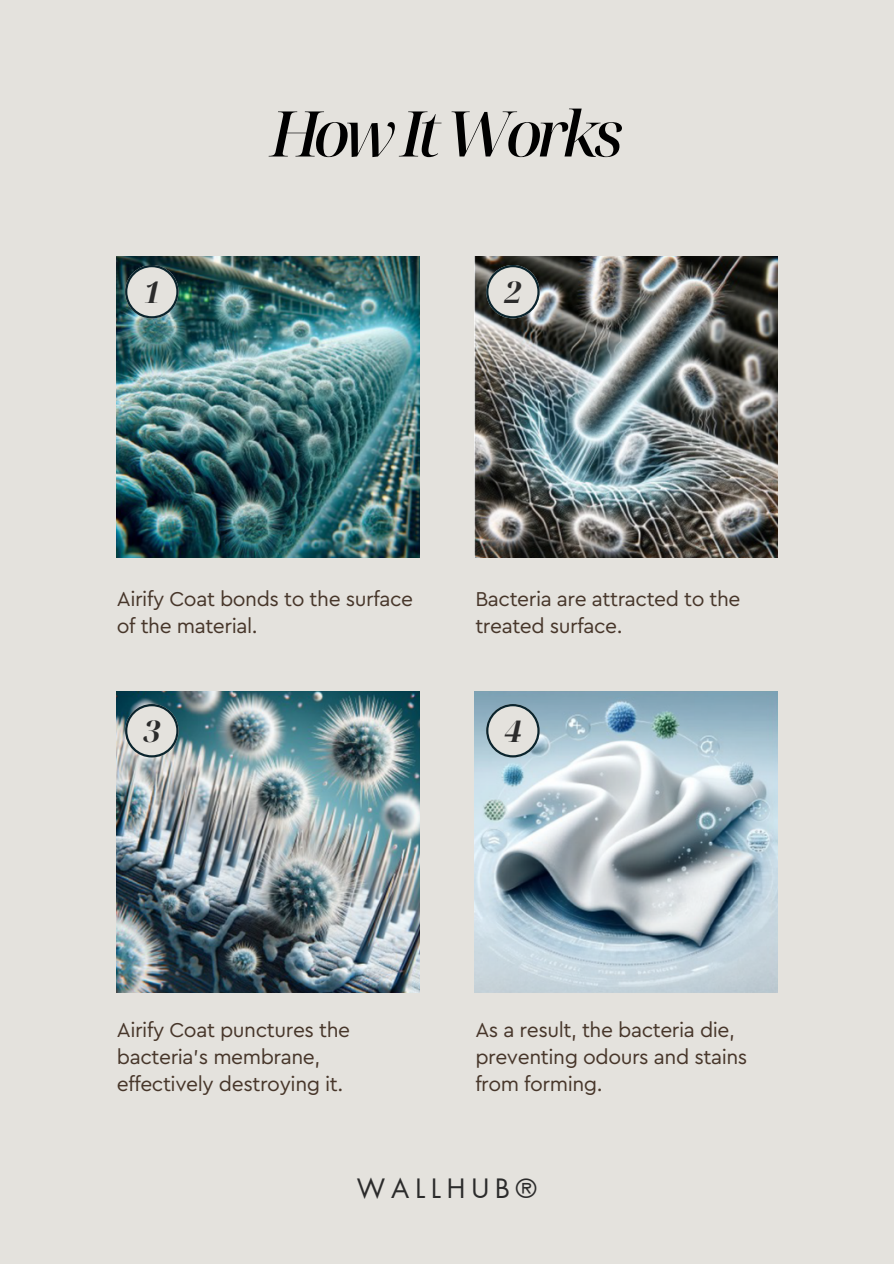
<style>
.page{position:relative;width:894px;height:1264px;background:#fff}
.page>*{position:absolute;margin:0;border:0;box-sizing:border-box;transform-origin:0 0}
.t1{font:italic 500 63px "Noto Serif Display";letter-spacing:-.09em;color:#000}
.t2{font:italic 700 30px "Noto Serif Display";color:#2b2b2b}
.t3{font:26.1px "Futura LT Pro";letter-spacing:.225em;color:#2b2b2b}
.t4{font:21px/27px "Cera Pro";letter-spacing:-.02em;color:#47362a}
</style>
<div class="page">
<div style="left:0;top:0;width:893px;height:1263px;background:#e4e2dd"></div>
<img style="left:117px;top:257px;width:302px;height:300px">
<img style="left:474px;top:257px;width:303px;height:300px">
<img style="left:117px;top:691px;width:302px;height:301px">
<img style="left:474px;top:691px;width:303px;height:301px">
<svg style="left:125px;top:265px;width:53px;height:53px"></svg>
<svg style="left:486px;top:265px;width:53px;height:53px"></svg>
<svg style="left:125px;top:704px;width:53px;height:53px"></svg>
<svg style="left:486px;top:704px;width:53px;height:53px"></svg>
<p class="t1" style="left:270px;top:89px;width:355px">How It Works</p>
<p class="t2" style="left:143px;top:271px;width:18px">1</p>
<p class="t2" style="left:504px;top:271px;width:18px">2</p>
<p class="t4" style="left:117px;top:585px;width:298px">Airify Coat bonds to the surface of the material.</p>
<p class="t4" style="left:475px;top:585px;width:267px">Bacteria are attracted to the treated surface.</p>
<p class="t2" style="left:143px;top:710px;width:18px">3</p>
<h2 class="t2" style="left:504px;top:710px;width:18px">4</h2>
<p class="t4" style="left:117px;top:1017px;width:235px">Airify Coat punctures the bacteria's membrane, effectively destroying it.</p>
<p class="t4" style="left:475px;top:1017px;width:273px">As a result, the bacteria die, preventing odours and stains from forming.</p>
<p class="t3" style="left:357px;top:1176px;width:181px">WALLHUB®</p>
</div>
